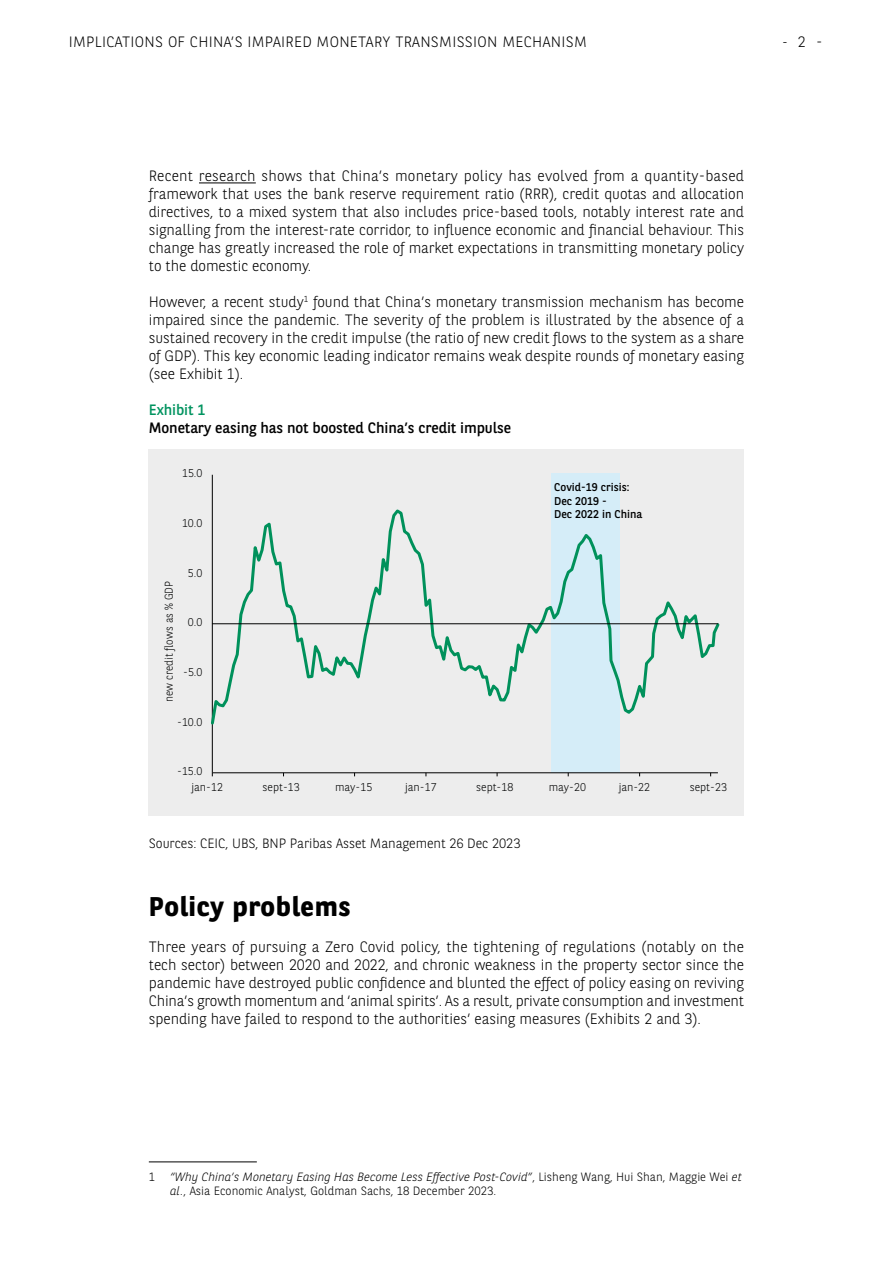
<style>
.page{position:relative;width:893px;height:1263px;background:#fff}
.page>*{position:absolute;margin:0;border:0;box-sizing:border-box;transform-origin:0 0}
.t1{font:700 27px "BNPP Sans";letter-spacing:.025em;color:#000}
.t2{font:300 15px/18px "BNPP Sans";letter-spacing:-.005em;color:#000;text-align:justify}
.t3{font:300 15px "BNPP Sans";letter-spacing:.02em;color:#000}
.t4{font:15px "BNPP Sans";letter-spacing:-.005em;color:#000}
.t5{font:15px "BNPP Sans";letter-spacing:-.005em;color:#00935f}
.t6{font:300 13.5px "BNPP Sans";letter-spacing:-.005em;color:#000}
.t7{font:300 12px/14.4px "BNPP Sans";color:#000}
.t8{font:300 11.25px "BNPP Sans";color:#010202}
.t9{font:11.25px/13.5px "BNPP Sans";color:#000}
.t10{font:300 11.25px "BNPP Sans";color:#010202;scale:.95 1}
.s1{font-size:13.5px}
.s2{font-style:italic}
</style>
<div class="page">
<hr style="left:199px;top:183px;width:57px;height:1px;background:#000">
<div style="left:149px;top:449px;width:595px;height:366px;background:#ededed"></div>
<div style="left:551px;top:473px;width:69px;height:300px;background:#d5edf8"></div>
<hr style="left:212px;top:475px;width:1px;height:298px;background:#000">
<hr style="left:212px;top:772px;width:506px;height:1px;background:#000">
<svg style="left:211px;top:507px;width:509px;height:219px"></svg>
<hr style="left:212px;top:623px;width:506px;height:1px;background:#010202">
<hr style="left:149px;top:1161px;width:108px;height:1px;background:#000">
<p class="t3" style="left:69px;top:31px;width:520px">IMPLICATIONS OF CHINA’S IMPAIRED MONETARY TRANSMISSION MECHANISM</p>
<p class="t2" style="left:782px;top:32px;width:42px"><span class="s1">-</span> 2 -</p>
<p class="t2" style="left:149px;top:166px;width:597px">Recent research shows that China’s monetary policy has evolved from a quantity-based framework that uses the bank reserve requirement ratio (RRR), credit quotas and allocation directives, to a mixed system that also includes price-based tools, notably interest rate and signalling from the interest-rate corridor, to influence economic and financial behaviour. This change has greatly increased the role of market expectations in transmitting monetary policy to the domestic economy.</p>
<p class="t2" style="left:149px;top:292px;width:597px">However, a recent study<sup>1</sup> found that China’s monetary transmission mechanism has become impaired since the pandemic. The severity of the problem is illustrated by the absence of a sustained recovery in the credit impulse (the ratio of new credit flows to the system as a share of GDP). This key economic leading indicator remains weak despite rounds of monetary easing (see Exhibit 1).</p>
<p class="t5" style="left:149px;top:400px;width:58px">Exhibit 1</p>
<p class="t4" style="left:149px;top:418px;width:364px">Monetary easing has not boosted China’s credit impulse</p>
<p class="t8" style="left:182px;top:466px;width:22px">15.0</p>
<p class="t8" style="left:182px;top:515px;width:22px">10.0</p>
<p class="t10" style="left:161px;top:702px;width:129px;rotate:-90deg">new credit ows as % GDP</p>
<p class="t8" style="left:188px;top:565px;width:16px">5.0</p>
<p class="t8" style="left:188px;top:615px;width:16px">0.0</p>
<p class="t8" style="left:183px;top:664px;width:21px">-5.0</p>
<p class="t8" style="left:177px;top:714px;width:27px">-10.0</p>
<p class="t8" style="left:177px;top:764px;width:27px">-15.0</p>
<p class="t9" style="left:554px;top:480px;width:89px">Covid-19 crisis:<br>Dec 2019 -<br>Dec 2022 in China</p>
<p class="t8" style="left:191px;top:779px;width:33px">jan-12</p>
<p class="t8" style="left:263px;top:779px;width:39px">sept-13</p>
<p class="t8" style="left:335px;top:779px;width:39px">may-15</p>
<p class="t8" style="left:405px;top:779px;width:33px">jan-17</p>
<p class="t8" style="left:476px;top:779px;width:39px">sept-18</p>
<p class="t8" style="left:549px;top:779px;width:39px">may-20</p>
<p class="t8" style="left:619px;top:779px;width:33px">jan-22</p>
<p class="t8" style="left:690px;top:779px;width:39px">sept-23</p>
<p class="t6" style="left:149px;top:834px;width:373px">Sources: CEIC, UBS, BNP Paribas Asset Management 26 Dec 2023</p>
<h1 class="t1" style="left:149px;top:888px;width:203px">Policy problems</h1>
<p class="t2" style="left:149px;top:937px;width:597px">Three years of pursuing a Zero Covid policy, the tightening of regulations (notably on the tech sector) between 2020 and 2022, and chronic weakness in the property sector since the pandemic have destroyed public confidence and blunted the effect of policy easing on reviving China’s growth momentum and ‘animal spirits’. As a result, private consumption and investment spending have failed to respond to the authorities’ easing measures (Exhibits 2 and 3).</p>
<p class="t7" style="left:170px;top:1168px;width:573px;text-indent:-21px">1 <span class="s2">“Why China’s Monetary Easing Has Become Less Effective Post-Covid”</span>, Lisheng Wang, Hui Shan, Maggie Wei <span class="s2">et al.</span>, Asia Economic Analyst, Goldman Sachs, 18 December 2023.</p>
</div>
